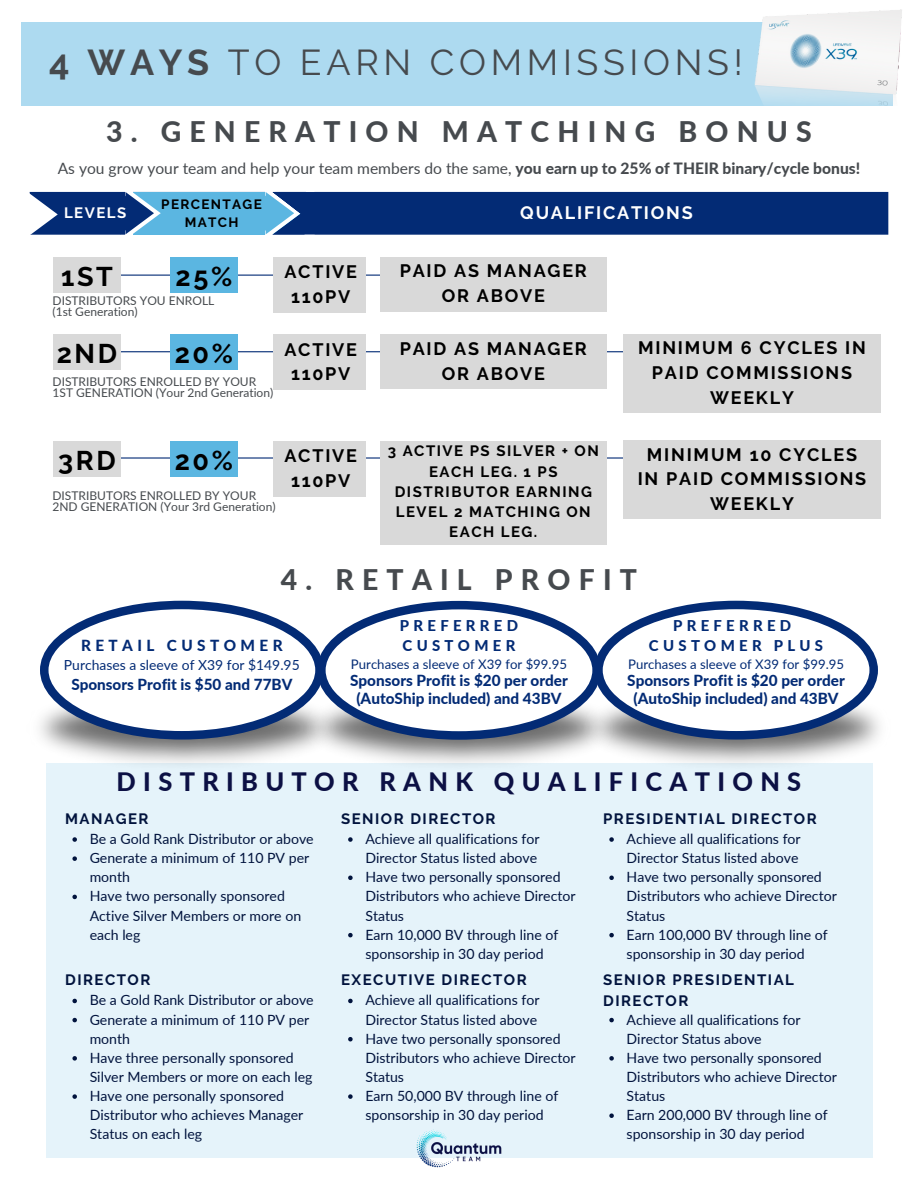
<style>
.page{position:relative;width:918px;height:1188px;background:#fff}
.page>*{position:absolute;margin:0;border:0;box-sizing:border-box;transform-origin:0 0}
.t1{font:35.85px "Raleway";letter-spacing:.13em;color:#464a4e}
.t2{font:800 28.35px "Lato";letter-spacing:.29em;color:#464a4e}
.t3{font:700 27px "Raleway";letter-spacing:.1em;color:#000}
.t4{font:800 25.35px "Lato";letter-spacing:.29em;color:#0c1044}
.t5{font:700 18px/24.8px "Raleway";letter-spacing:.1em;color:#000;text-align:center}
.t6{font:700 18px "Raleway";letter-spacing:.1em;color:#fff}
.t7{font:15.6px "Lato";color:#464a4e}
.t8{font:800 15.3px/18.3px "Lato";color:#032b75;text-align:center}
.t9{font:800 15.3px "Lato";letter-spacing:.29em;color:#032b75}
.t10{font:700 15px/20.2px "Raleway";letter-spacing:.1em;color:#01133d}
.t11{font:700 15px/20.2px "Raleway";letter-spacing:.1em;color:#000;text-align:center}
.t12{font:700 15px "Raleway";letter-spacing:.1em;color:#fff}
.t13{font:800 14.85px "Lato";letter-spacing:.29em;color:#032b75}
.t14{font:14.1px/19.2px "Lato";color:#01133d}
.t15{font:13.95px "Lato";color:#032b75}
.t16{font:700 13.5px/18px "Raleway";letter-spacing:.1em;color:#000;text-align:center}
.t17{font:13.2px "Lato";color:#032b75}
.t18{font:12px/10.9px "Lato";color:#464a4e}
.s1{font-weight:700}
.s2{font-weight:800}
</style>
<div class="page">
<div style="left:46px;top:763px;width:827px;height:394px;background:#e5f3fa"></div>
<div style="left:30px;top:192px;width:858px;height:43px;background:#032b75"></div>
<svg style="left:29px;top:192px;width:29px;height:43px"></svg>
<div style="left:128px;top:192px;width:173px;height:43px;background:#5bb6e1"></div>
<div style="left:125px;top:190px;width:8px;height:48px;background:#fff"></div>
<svg style="left:125px;top:192px;width:36px;height:42px"></svg>
<hr style="left:97px;top:275px;width:294px;height:1px;background:#032b75">
<div style="left:380px;top:257px;width:227px;height:55px;background:#d9d9d9"></div>
<hr style="left:95px;top:457px;width:574px;height:2px;background:#032b75">
<div style="left:380px;top:441px;width:227px;height:103px;background:#d9d9d9"></div>
<hr style="left:97px;top:351px;width:548px;height:1px;background:#032b75">
<div style="left:623px;top:335px;width:258px;height:78px;background:#d9d9d9"></div>
<div style="left:273px;top:257px;width:93px;height:56px;background:#d9d9d9"></div>
<svg style="left:260px;top:191px;width:105px;height:85px"></svg>
<div style="left:273px;top:335px;width:93px;height:55px;background:#d9d9d9"></div>
<div style="left:273px;top:441px;width:93px;height:56px;background:#d9d9d9"></div>
<div style="left:380px;top:335px;width:227px;height:54px;background:#d9d9d9"></div>
<div style="left:623px;top:441px;width:258px;height:78px;background:#d9d9d9"></div>
<div style="left:53px;top:257px;width:68px;height:35px;background:#d9d9d9"></div>
<div style="left:53px;top:335px;width:68px;height:35px;background:#d9d9d9"></div>
<div style="left:53px;top:441px;width:68px;height:35px;background:#d9d9d9"></div>
<div style="left:170px;top:257px;width:68px;height:35px;background:#5bb6e1"></div>
<div style="left:170px;top:335px;width:68px;height:35px;background:#5bb6e1"></div>
<div style="left:170px;top:441px;width:68px;height:35px;background:#5bb6e1"></div>
<img style="left:412px;top:1129px;width:94px;height:39px">
<svg style="left:72px;top:837px;width:5px;height:5px"></svg>
<svg style="left:72px;top:856px;width:5px;height:5px"></svg>
<svg style="left:72px;top:895px;width:5px;height:4px"></svg>
<svg style="left:348px;top:837px;width:5px;height:5px"></svg>
<svg style="left:348px;top:876px;width:5px;height:4px"></svg>
<svg style="left:348px;top:933px;width:5px;height:4px"></svg>
<svg style="left:609px;top:837px;width:5px;height:5px"></svg>
<svg style="left:609px;top:876px;width:5px;height:4px"></svg>
<svg style="left:609px;top:933px;width:5px;height:4px"></svg>
<svg style="left:72px;top:999px;width:5px;height:4px"></svg>
<svg style="left:72px;top:1018px;width:5px;height:4px"></svg>
<svg style="left:72px;top:1056px;width:5px;height:5px"></svg>
<svg style="left:72px;top:1094px;width:5px;height:5px"></svg>
<svg style="left:348px;top:999px;width:5px;height:4px"></svg>
<svg style="left:348px;top:1037px;width:5px;height:4px"></svg>
<svg style="left:348px;top:1094px;width:5px;height:5px"></svg>
<svg style="left:609px;top:1018px;width:5px;height:4px"></svg>
<svg style="left:609px;top:1056px;width:5px;height:5px"></svg>
<svg style="left:609px;top:1113px;width:5px;height:5px"></svg>
<svg style="left:40px;top:601px;width:838px;height:139px"></svg>
<div style="left:21px;top:22px;width:872px;height:83px;background:#addaf0"></div>
<img style="left:750px;top:9px;width:152px;height:97px">
<p class="t1" style="left:49px;top:41px;width:695px"><span class="s1">4 WAYS</span> TO EARN COMMISSIONS!</p>
<p class="t2" style="left:106px;top:114px;width:707px">3. GENERATION MATCHING BONUS</p>
<p class="t7" style="left:58px;top:159px;width:804px">As you grow your team and help your team members do the same, <span class="s2">you earn up to 25% of THEIR binary/cycle bonus!</span></p>
<p class="t12" style="left:64px;top:204px;width:64px">LEVELS</p>
<p class="t16" style="left:161px;top:195px;width:102px">PERCENTAGE<br>MATCH</p>
<p class="t6" style="left:520px;top:202px;width:174px">QUALIFICATIONS</p>
<p class="t3" style="left:61px;top:260px;width:53px">1ST</p>
<p class="t3" style="left:176px;top:260px;width:58px">25%</p>
<p class="t18" style="left:53px;top:295px;width:163px">DISTRIBUTORS YOU ENROLL</p>
<p class="t18" style="left:53px;top:306px;width:87px">(1st Generation)</p>
<p class="t3" style="left:57px;top:338px;width:62px">2ND</p>
<p class="t3" style="left:175px;top:338px;width:60px">20%</p>
<p class="t18" style="left:53px;top:376px;width:222px">DISTRIBUTORS ENROLLED BY YOUR<br>1ST GENERATION (Your 2nd Generation)</p>
<p class="t5" style="left:284px;top:259px;width:74px">ACTIVE<br>110PV</p>
<p class="t5" style="left:284px;top:337px;width:74px">ACTIVE<br>110PV</p>
<p class="t3" style="left:58px;top:444px;width:59px">3RD</p>
<p class="t3" style="left:175px;top:444px;width:60px">20%</p>
<p class="t18" style="left:52px;top:490px;width:225px">DISTRIBUTORS ENROLLED BY YOUR<br>2ND GENERATION (Your 3rd Generation)</p>
<p class="t5" style="left:284px;top:443px;width:74px">ACTIVE<br>110PV</p>
<p class="t5" style="left:400px;top:259px;width:189px">PAID AS MANAGER<br>OR ABOVE</p>
<p class="t5" style="left:400px;top:336px;width:189px">PAID AS MANAGER<br>OR ABOVE</p>
<p class="t11" style="left:388px;top:441px;width:213px">3 ACTIVE PS SILVER + ON<br>EACH LEG. 1 PS<br>DISTRIBUTOR EARNING<br>LEVEL 2 MATCHING ON<br>EACH LEG.</p>
<p class="t5" style="left:638px;top:336px;width:229px">MINIMUM 6 CYCLES IN<br>PAID COMMISSIONS<br>WEEKLY</p>
<p class="t5" style="left:638px;top:442px;width:230px">MINIMUM 10 CYCLES<br>IN PAID COMMISSIONS<br>WEEKLY</p>
<p class="t2" style="left:281px;top:562px;width:358px">4. RETAIL PROFIT</p>
<p class="t9" style="left:81px;top:636px;width:203px">RETAIL CUSTOMER</p>
<p class="t15" style="left:64px;top:657px;width:237px">Purchases a sleeve of X39 for $149.95</p>
<p class="t8" style="left:71px;top:675px;width:223px">Sponsors Profit is $50 and 77BV</p>
<p class="t13" style="left:400px;top:616px;width:120px">PREFERRED</p>
<p class="t13" style="left:403px;top:636px;width:114px">CUSTOMER</p>
<p class="t17" style="left:351px;top:656px;width:218px">Purchases a sleeve of X39 for $99.95</p>
<p class="t8" style="left:350px;top:671px;width:219px">Sponsors Profit is $20 per order (AutoShip included) and 43BV</p>
<p class="t13" style="left:673px;top:616px;width:120px">PREFERRED</p>
<p class="t13" style="left:649px;top:636px;width:176px">CUSTOMER PLUS</p>
<p class="t17" style="left:628px;top:656px;width:218px">Purchases a sleeve of X39 for $99.95</p>
<p class="t8" style="left:627px;top:671px;width:219px">Sponsors Profit is $20 per order (AutoShip included) and 43BV</p>
<p class="t4" style="left:117px;top:766px;width:686px">DISTRIBUTOR RANK QUALIFICATIONS</p>
<p class="t10" style="left:65px;top:809px;width:85px">MANAGER</p>
<p class="t14" style="left:90px;top:829px;width:226px">Be a Gold Rank Distributor or above</p>
<p class="t14" style="left:90px;top:848px;width:221px">Generate a minimum of 110 PV per month</p>
<p class="t14" style="left:90px;top:886px;width:213px">Have two personally sponsored<br>Active Silver Members or more on each leg</p>
<p class="t10" style="left:65px;top:970px;width:87px">DIRECTOR</p>
<p class="t14" style="left:90px;top:990px;width:226px">Be a Gold Rank Distributor or above</p>
<p class="t14" style="left:90px;top:1010px;width:221px">Generate a minimum of 110 PV per month</p>
<p class="t14" style="left:90px;top:1048px;width:224px">Have three personally sponsored<br>Silver Members or more on each leg</p>
<p class="t14" style="left:90px;top:1086px;width:215px">Have one personally sponsored<br>Distributor who achieves Manager<br>Status on each leg</p>
<p class="t10" style="left:341px;top:809px;width:156px">SENIOR DIRECTOR</p>
<p class="t14" style="left:365px;top:829px;width:176px">Achieve all qualifications for<br>Director Status listed above</p>
<p class="t14" style="left:365px;top:867px;width:212px">Have two personally sponsored<br>Distributors who achieve Director<br>Status</p>
<p class="t14" style="left:365px;top:925px;width:194px">Earn 10,000 BV through line of sponsorship in 30 day period</p>
<p class="t10" style="left:341px;top:970px;width:187px">EXECUTIVE DIRECTOR</p>
<p class="t14" style="left:365px;top:990px;width:176px">Achieve all qualifications for<br>Director Status listed above</p>
<p class="t14" style="left:365px;top:1029px;width:212px">Have two personally sponsored<br>Distributors who achieve Director<br>Status</p>
<p class="t14" style="left:365px;top:1086px;width:194px">Earn 50,000 BV through line of sponsorship in 30 day period</p>
<p class="t10" style="left:603px;top:809px;width:215px">PRESIDENTIAL DIRECTOR</p>
<p class="t14" style="left:627px;top:829px;width:176px">Achieve all qualifications for<br>Director Status listed above</p>
<p class="t14" style="left:627px;top:867px;width:212px">Have two personally sponsored<br>Distributors who achieve Director<br>Status</p>
<p class="t14" style="left:627px;top:925px;width:203px">Earn 100,000 BV through line of sponsorship in 30 day period</p>
<p class="t10" style="left:603px;top:970px;width:192px">SENIOR PRESIDENTIAL<br>DIRECTOR</p>
<p class="t14" style="left:627px;top:1010px;width:176px">Achieve all qualifications for<br>Director Status above</p>
<p class="t14" style="left:627px;top:1048px;width:212px">Have two personally sponsored<br>Distributors who achieve Director<br>Status</p>
<p class="t14" style="left:627px;top:1105px;width:203px">Earn 200,000 BV through line of sponsorship in 30 day period</p>
</div>
